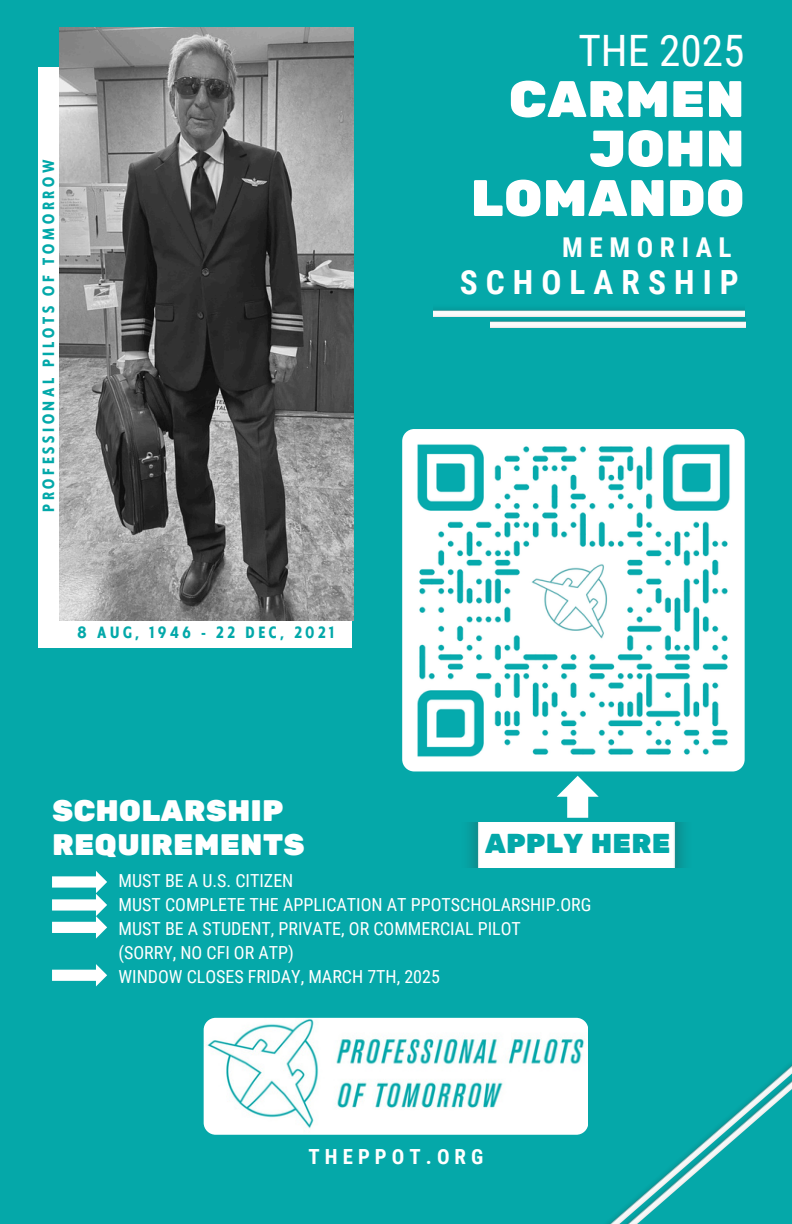
<style>
.page{position:relative;width:792px;height:1224px;background:#05a8a9}
.page>*{position:absolute;margin:0;border:0;box-sizing:border-box;transform-origin:0 0}
.t1{font:51.2px/49.6px "Rubik One";color:#fff;text-align:right}
.t2{font:43.2px "Roboto Condensed";color:#fff}
.t3{font:700 33.4px "Roboto Condensed";letter-spacing:.245em;color:#fff}
.t4{font:29.6px/34.4px "Rubik One";color:#fff}
.t5{font:700 27.4px "Roboto Condensed";letter-spacing:.245em;color:#fff}
.t6{font:27.2px "Rubik One";color:#03a8a9}
.t7{font:700 20.8px "Roboto Condensed";letter-spacing:.245em;color:#fff}
.t8{font:18px "Roboto Condensed";color:#fff}
.t9{font:700 15.2px "Klein Condensed";letter-spacing:.245em;color:#03a8a9}
</style>
<div class="page">
<img style="left:204px;top:1018px;width:384px;height:117px;border-radius:12px">
<img style="left:434px;top:309px;width:310px;height:7px">
<img style="left:490px;top:316px;width:255px;height:12px">
<div style="left:38px;top:68px;width:314px;height:580px;background:#fff"></div>
<img style="left:59px;top:28px;width:294px;height:592px">
<img style="left:402px;top:429px;width:342px;height:342px;border-radius:12px">
<svg style="left:557px;top:776px;width:42px;height:42px"></svg>
<img style="left:470px;top:822px;width:213px;height:45px">
<img style="left:578px;top:1040px;width:10px;height:95px">
<img style="left:585px;top:1049px;width:207px;height:175px">
<svg style="left:52px;top:871px;width:55px;height:68px"></svg>
<svg style="left:52px;top:964px;width:55px;height:22px"></svg>
<h4 class="t9" style="left:41px;top:512px;width:354px;rotate:-90deg">PROFESSIONAL PILOTS OF TOMORROW</h4>
<h1 class="t9" style="left:77px;top:625px;width:258px">8 AUG, 1946 - 22 DEC, 2021</h1>
<h2 class="t2" style="left:578px;top:25px;width:168px">THE 2025</h2>
<p class="t1" style="left:471px;top:76px;width:275px">CARMEN<br>JOHN<br>LOMANDO</p>
<p class="t5" style="left:562px;top:231px;width:171px">MEMORIAL</p>
<p class="t3" style="left:460px;top:263px;width:280px">SCHOLARSHIP</p>
<p class="t4" style="left:52px;top:794px;width:254px">SCHOLARSHIP<br>REQUIREMENTS</p>
<p class="t8" style="left:119px;top:870px;width:176px">MUST BE A U.S. CITIZEN</p>
<h5 class="t8" style="left:119px;top:894px;width:474px">MUST COMPLETE THE APPLICATION AT PPOTSCHOLARSHIP.ORG</h5>
<p class="t8" style="left:119px;top:918px;width:404px">MUST BE A STUDENT, PRIVATE, OR COMMERCIAL PILOT</p>
<p class="t8" style="left:119px;top:942px;width:177px">(SORRY, NO CFI OR ATP)</p>
<p class="t8" style="left:119px;top:966px;width:323px">WINDOW CLOSES FRIDAY, MARCH 7TH, 2025</p>
<p class="t6" style="left:485px;top:827px;width:187px">APPLY HERE</p>
<h3 class="t7" style="left:309px;top:1144px;width:176px">THEPPOT.ORG</h3>
</div>
